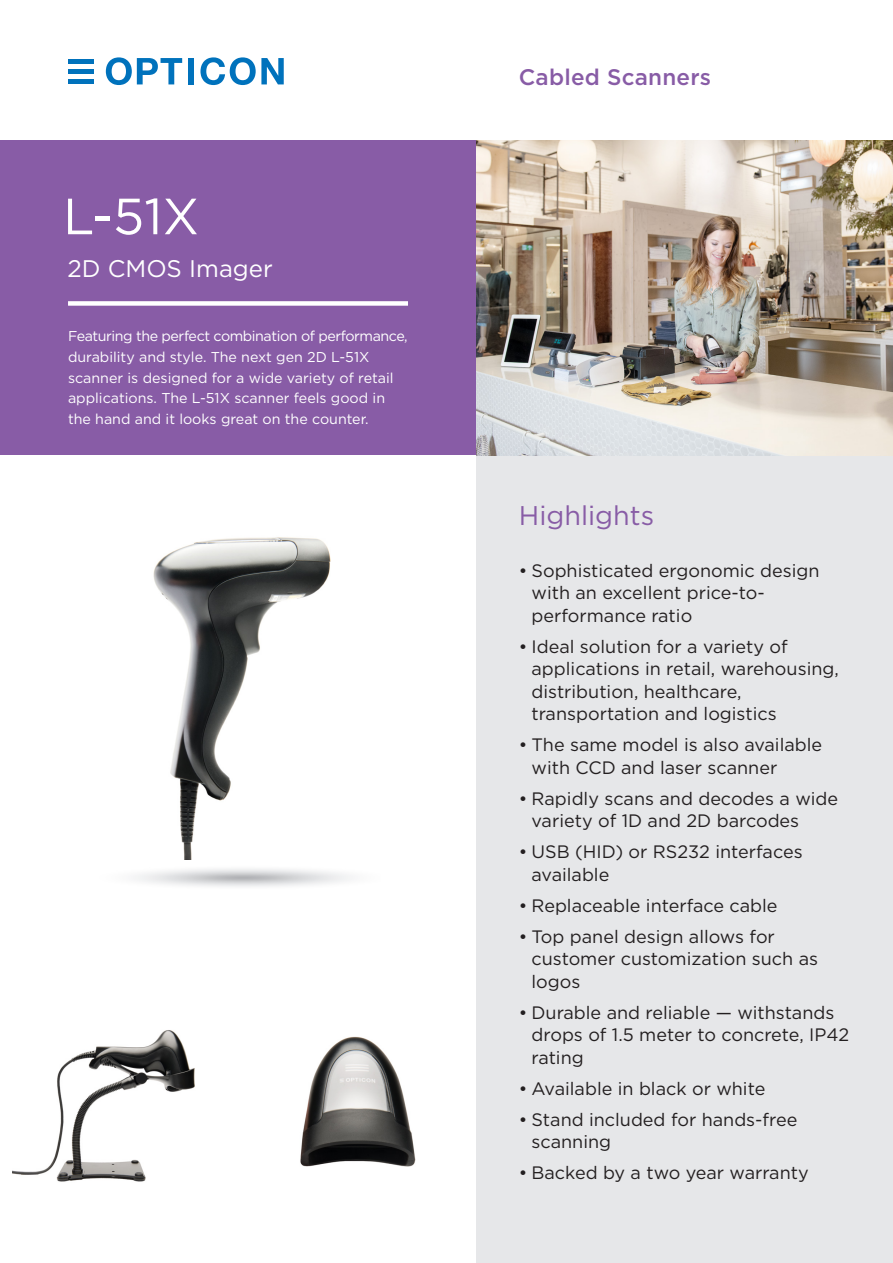
<style>
.page{position:relative;width:893px;height:1263px;background:#fff}
.page>*{position:absolute;margin:0;border:0;box-sizing:border-box;transform-origin:0 0}
.t1{font:50.85px "Gotham";color:#fff}
.t2{font:27px "Gotham";color:#885ca6}
.t3{font:24px "Gotham";color:#fff}
.t4{font:500 22.5px "Gotham";letter-spacing:.01em;color:#885ca6}
.t5{font:18px/22.5px "Gotham";color:#231f20}
.t6{font:14.25px/20.7px "Gotham";color:#fff}
</style>
<div class="page">
<div style="left:476px;top:455px;width:417px;height:808px;background:#e6e7e9"></div>
<div style="left:0;top:140px;width:476px;height:315px;background:#885ca6"></div>
<div style="left:68px;top:301px;width:340px;height:5px;background:#fff"></div>
<img style="left:300px;top:1036px;width:116px;height:131px">
<img style="left:13px;top:1030px;width:182px;height:152px">
<img style="left:153px;top:537px;width:178px;height:322px">
<img style="left:476px;top:140px;width:417px;height:315px">
<div style="left:68px;top:59px;width:25px;height:5px;background:#0072bc"></div>
<div style="left:68px;top:69px;width:25px;height:5px;background:#0072bc"></div>
<div style="left:68px;top:79px;width:25px;height:5px;background:#0072bc"></div>
<svg style="left:106px;top:57px;width:76px;height:28px"></svg>
<div style="left:188px;top:58px;width:6px;height:26px;background:#0072bc"></div>
<svg style="left:200px;top:57px;width:84px;height:28px"></svg>
<p class="t1" style="left:63px;top:184px;width:138px">L-51X</p>
<p class="t3" style="left:67px;top:253px;width:207px">2D CMOS Imager</p>
<p class="t6" style="left:68px;top:326px;width:341px">Featuring the perfect combination of performance, durability and style. The next gen 2D L-51X scanner is designed for a wide variety of retail applications. The L-51X scanner feels good in the hand and it looks great on the counter.</p>
<p class="t4" style="left:519px;top:62px;width:194px">Cabled Scanners</p>
<p class="t2" style="left:519px;top:498px;width:137px">Highlights</p>
<p class="t5" style="left:531px;top:559px;width:290px;text-indent:-13px">• Sophisticated ergonomic design with an excellent price-to&shy;performance ratio</p>
<p class="t5" style="left:531px;top:635px;width:309px;text-indent:-13px">• Ideal solution for a variety of applications in retail, warehousing, distribution, healthcare, transportation and logistics</p>
<p class="t5" style="left:531px;top:733px;width:292px;text-indent:-13px">• The same model is also available with CCD and laser scanner</p>
<p class="t5" style="left:531px;top:787px;width:308px;text-indent:-13px">• Rapidly scans and decodes a wide variety of 1D and 2D barcodes</p>
<p class="t5" style="left:531px;top:840px;width:273px;text-indent:-13px">• USB (HID) or RS232 interfaces available</p>
<p class="t5" style="left:519px;top:894px;width:260px">• Replaceable interface cable</p>
<p class="t5" style="left:531px;top:925px;width:288px;text-indent:-13px">• Top panel design allows for customer customization such as logos</p>
<p class="t5" style="left:531px;top:1001px;width:319px;text-indent:-13px">• Durable and reliable — withstands drops of 1.5 meter to concrete, IP42 rating</p>
<p class="t5" style="left:519px;top:1077px;width:248px">• Available in black or white</p>
<p class="t5" style="left:531px;top:1108px;width:267px;text-indent:-13px">• Stand included for hands-free scanning</p>
<p class="t5" style="left:519px;top:1161px;width:291px">• Backed by a two year warranty</p>
</div>
